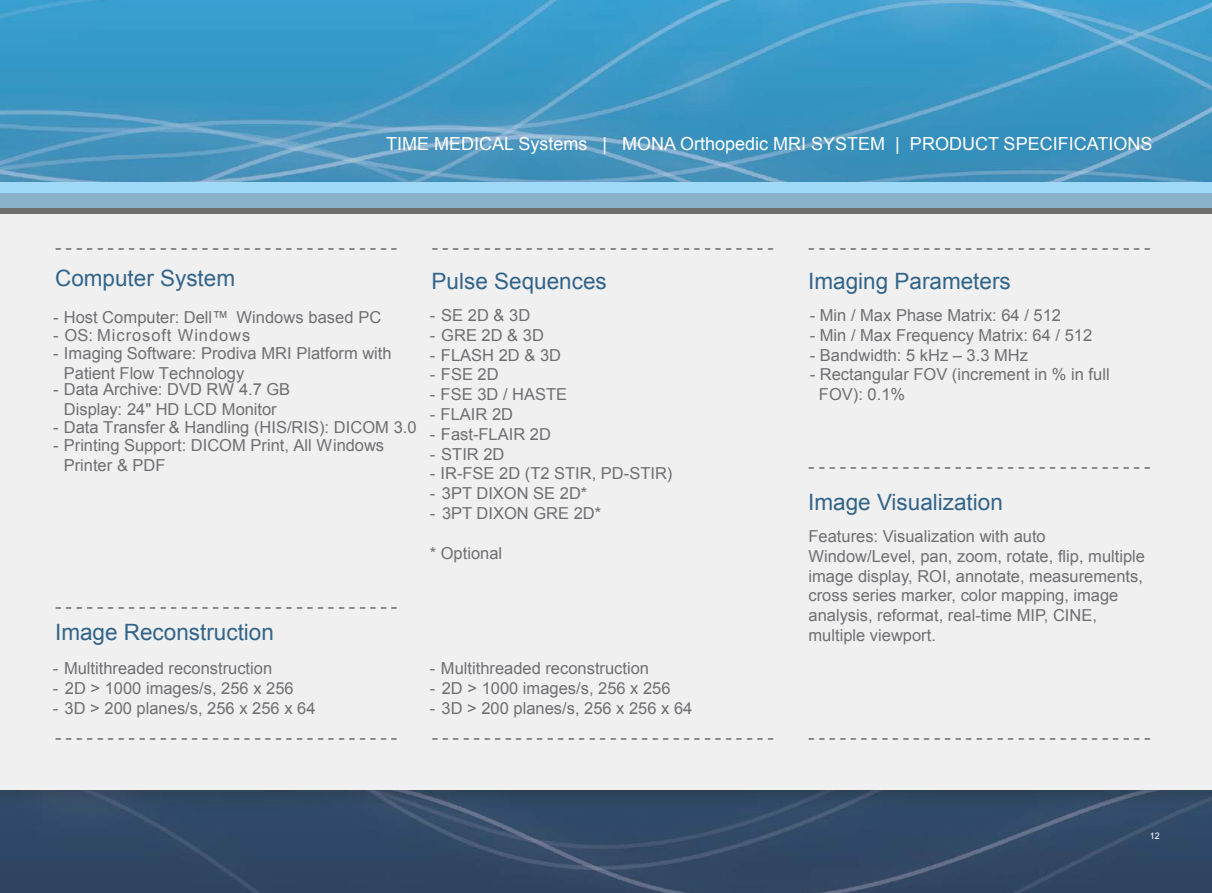
<style>
.page{position:relative;width:1212px;height:893px;background:#fff}
.page>*{position:absolute;margin:0;border:0;box-sizing:border-box;transform-origin:0 0}
.t1{font:22.5px "Arial";color:#32648a}
.t2{font:19.5px "Arial";color:#6f6f73}
.t3{font:18px "Arial";color:#fff}
.t4{font:16.5px/19.8px "Arial";color:#6f6f73}
.t5{font:16.5px "Arial";letter-spacing:.055em;color:#6f6f73}
.t6{font:9px "Arial";color:#fff}
</style>
<div class="page">
<img style="left:0;top:0;width:1212px;height:893px">
<img style="left:0;top:174px;width:1212px;height:644px">
<div style="left:0;top:194px;width:1212px;height:596px;background:#f0f0f0"></div>
<div style="left:0;top:205px;width:1212px;height:9px;background:#6f6f6e"></div>
<div style="left:0;top:193px;width:1212px;height:15px;background:#8ab2ca"></div>
<div style="left:0;top:183px;width:1212px;height:10px;background:#a0d9f7"></div>
<p class="t3" style="left:386px;top:132px;width:768px">TIME MEDICAL Systems | MONA Orthopedic MRI SYSTEM | PRODUCT SPECIFICATIONS</p>
<p class="t2" style="left:55px;top:234px;width:344px">---------------------------------</p>
<p class="t2" style="left:432px;top:234px;width:344px">---------------------------------</p>
<p class="t2" style="left:808px;top:234px;width:344px">---------------------------------</p>
<h1 class="t1" style="left:55px;top:264px;width:182px">Computer System</h1>
<h1 class="t1" style="left:432px;top:267px;width:177px">Pulse Sequences</h1>
<h1 class="t1" style="left:808px;top:267px;width:204px">Imaging Parameters</h1>
<p class="t4" style="left:53px;top:308px;width:330px">- Host Computer: Dell™ Windows based PC</p>
<p class="t5" style="left:53px;top:325px;width:199px">- OS: Microsoft Windows</p>
<p class="t4" style="left:64px;top:344px;width:329px;text-indent:-11px">- Imaging Software: Prodiva MRI Platform with<br>Patient Flow Technology</p>
<p class="t4" style="left:53px;top:380px;width:239px;text-align:center">- Data Archive: DVD RW 4.7 GB<br>Display: 24" HD LCD Monitor</p>
<p class="t4" style="left:53px;top:417px;width:365px">- Data Transfer &amp; Handling (HIS/RIS): DICOM 3.0</p>
<p class="t4" style="left:64px;top:435px;width:322px;text-indent:-11px">- Printing Support: DICOM Print, All Windows<br>Printer &amp; PDF</p>
<p class="t4" style="left:430px;top:305px;width:102px">- SE 2D &amp; 3D</p>
<p class="t4" style="left:430px;top:325px;width:116px">- GRE 2D &amp; 3D</p>
<p class="t4" style="left:430px;top:345px;width:133px">- FLASH 2D &amp; 3D</p>
<p class="t4" style="left:430px;top:365px;width:70px">- FSE 2D</p>
<p class="t4" style="left:430px;top:385px;width:139px">- FSE 3D / HASTE</p>
<p class="t4" style="left:430px;top:404px;width:85px">- FLAIR 2D</p>
<p class="t4" style="left:430px;top:424px;width:123px">- Fast-FLAIR 2D</p>
<p class="t4" style="left:430px;top:444px;width:76px">- STIR 2D</p>
<p class="t4" style="left:430px;top:464px;width:244px">- IR-FSE 2D (T2 STIR, PD-STIR)</p>
<p class="t4" style="left:430px;top:484px;width:159px">- 3PT DIXON SE 2D*</p>
<p class="t4" style="left:430px;top:503px;width:173px">- 3PT DIXON GRE 2D*</p>
<p class="t4" style="left:430px;top:543px;width:74px">* Optional</p>
<p class="t2" style="left:55px;top:593px;width:344px">---------------------------------</p>
<h1 class="t1" style="left:55px;top:618px;width:220px">Image Reconstruction</h1>
<p class="t4" style="left:53px;top:659px;width:221px">- Multithreaded reconstruction</p>
<p class="t4" style="left:53px;top:679px;width:242px">- 2D &gt; 1000 images/s, 256 x 256</p>
<p class="t4" style="left:53px;top:698px;width:264px">- 3D &gt; 200 planes/s, 256 x 256 x 64</p>
<p class="t2" style="left:55px;top:724px;width:344px">---------------------------------</p>
<p class="t4" style="left:430px;top:659px;width:221px">- Multithreaded reconstruction</p>
<p class="t4" style="left:430px;top:679px;width:242px">- 2D &gt; 1000 images/s, 256 x 256</p>
<p class="t4" style="left:430px;top:698px;width:264px">- 3D &gt; 200 planes/s, 256 x 256 x 64</p>
<p class="t2" style="left:432px;top:724px;width:344px">---------------------------------</p>
<p class="t4" style="left:810px;top:305px;width:253px">- Min / Max Phase Matrix: 64 / 512</p>
<p class="t4" style="left:810px;top:325px;width:284px">- Min / Max Frequency Matrix: 64 / 512</p>
<p class="t4" style="left:810px;top:345px;width:220px">- Bandwidth: 5 kHz – 3.3 MHz</p>
<p class="t4" style="left:819px;top:365px;width:292px;text-indent:-9px">- Rectangular FOV (increment in % in full<br>FOV): 0.1%</p>
<p class="t2" style="left:808px;top:453px;width:344px">---------------------------------</p>
<h1 class="t1" style="left:808px;top:488px;width:196px">Image Visualization</h1>
<p class="t4" style="left:808px;top:526px;width:338px">Features: Visualization with auto Window/Level, pan, zoom, rotate, flip, multiple image display, ROI, annotate, measurements, cross series marker, color mapping, image analysis, reformat, real-time MIP, CINE, multiple viewport.</p>
<p class="t2" style="left:808px;top:724px;width:344px">---------------------------------</p>
<p class="t6" style="left:1150px;top:830px;width:12px">12</p>
</div>
